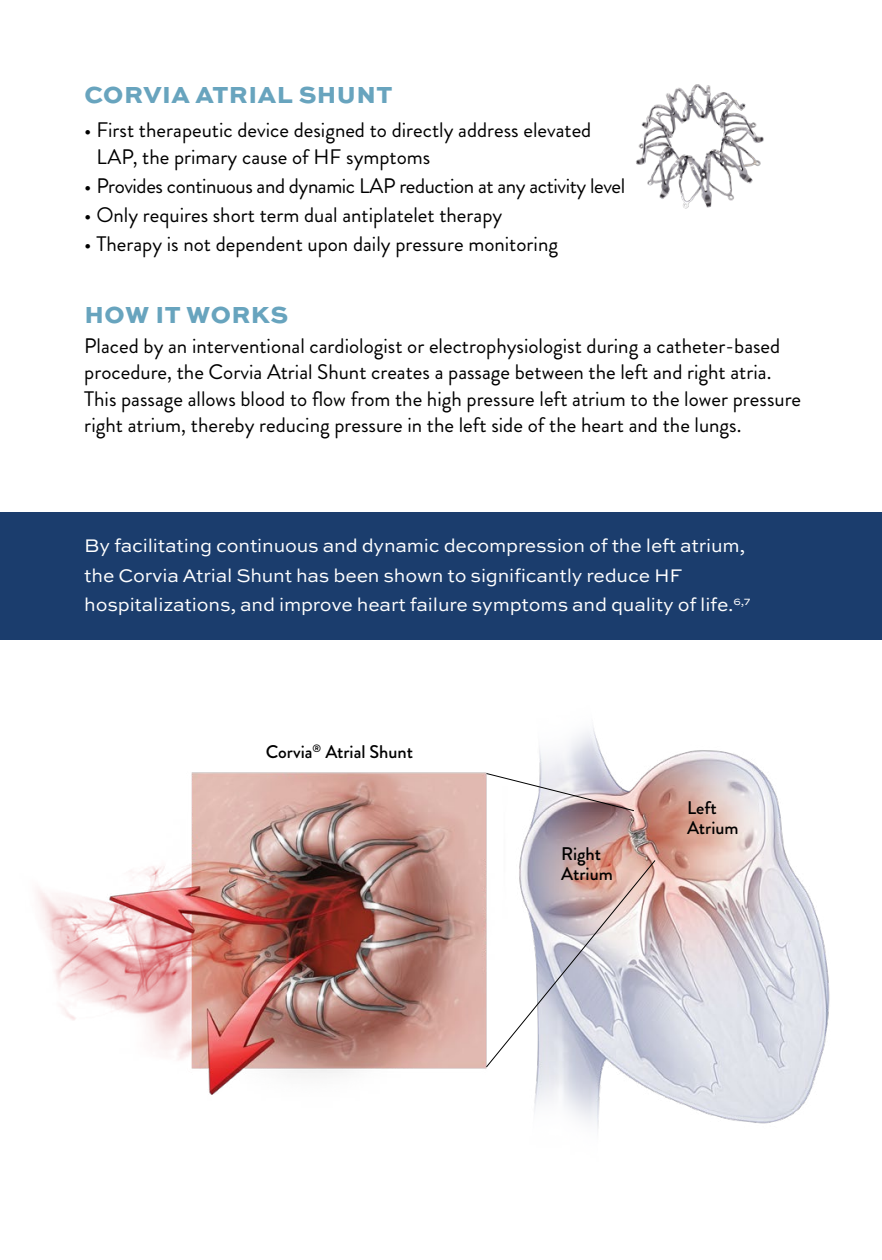
<style>
.page{position:relative;width:882px;height:1260px;background:#fff}
.page>*{position:absolute;margin:0;border:0;box-sizing:border-box;transform-origin:0 0}
.t1{font:800 24.5px "Sweet Sans Pro";letter-spacing:.02em;color:#68a4be}
.t2{font:21px/26.2px "Brandon Grotesque";color:#000}
.t3{font:21px "Brandon Grotesque";letter-spacing:-.02em;color:#000}
.t4{font:19.25px/29.8px "Sweet Sans Pro";letter-spacing:-.01em;color:#fff}
.t5{font:500 18.2px/19.9px "Brandon Grotesque";color:#000}
</style>
<div class="page">
<img style="left:636px;top:84px;width:128px;height:125px">
<img style="left:38px;top:728px;width:792px;height:401px">
<svg style="left:486px;top:773px;width:148px;height:38px"></svg>
<svg style="left:486px;top:860px;width:170px;height:208px"></svg>
<div style="left:0;top:512px;width:882px;height:128px;background:#1b3d6d"></div>
<p class="t1" style="left:85px;top:76px;width:309px">CORVIA ATRIAL SHUNT</p>
<p class="t2" style="left:97px;top:117px;width:496px;text-indent:-12px">• First therapeutic device designed to directly address elevated<br>LAP, the primary cause of HF symptoms</p>
<p class="t3" style="left:84px;top:171px;width:542px">• Provides continuous and dynamic LAP reduction at any activity level</p>
<p class="t2" style="left:84px;top:202px;width:419px">• Only requires short term dual antiplatelet therapy</p>
<p class="t2" style="left:84px;top:231px;width:475px">• Therapy is not dependent upon daily pressure monitoring</p>
<p class="t1" style="left:85px;top:295px;width:205px">HOW IT WORKS</p>
<p class="t2" style="left:84px;top:333px;width:718px">Placed by an interventional cardiologist or electrophysiologist during a catheter-based procedure, the Corvia Atrial Shunt creates a passage between the left and right atria.<br>This passage allows blood to flow from the high pressure left atrium to the lower pressure right atrium, thereby reducing pressure in the left side of the heart and the lungs.</p>
<p class="t4" style="left:84px;top:530px;width:668px">By facilitating continuous and dynamic decompression of the left atrium, the Corvia Atrial Shunt has been shown to significantly reduce HF hospitalizations, and improve heart failure symptoms and quality of life.<sup>6,7</sup></p>
<p class="t5" style="left:266px;top:742px;width:149px">Corvia<sup>®</sup> Atrial Shunt</p>
<p class="t5" style="left:561px;top:844px;width:53px">Right<br>Atrium</p>
<p class="t5" style="left:687px;top:799px;width:53px">Left<br>Atrium</p>
</div>
